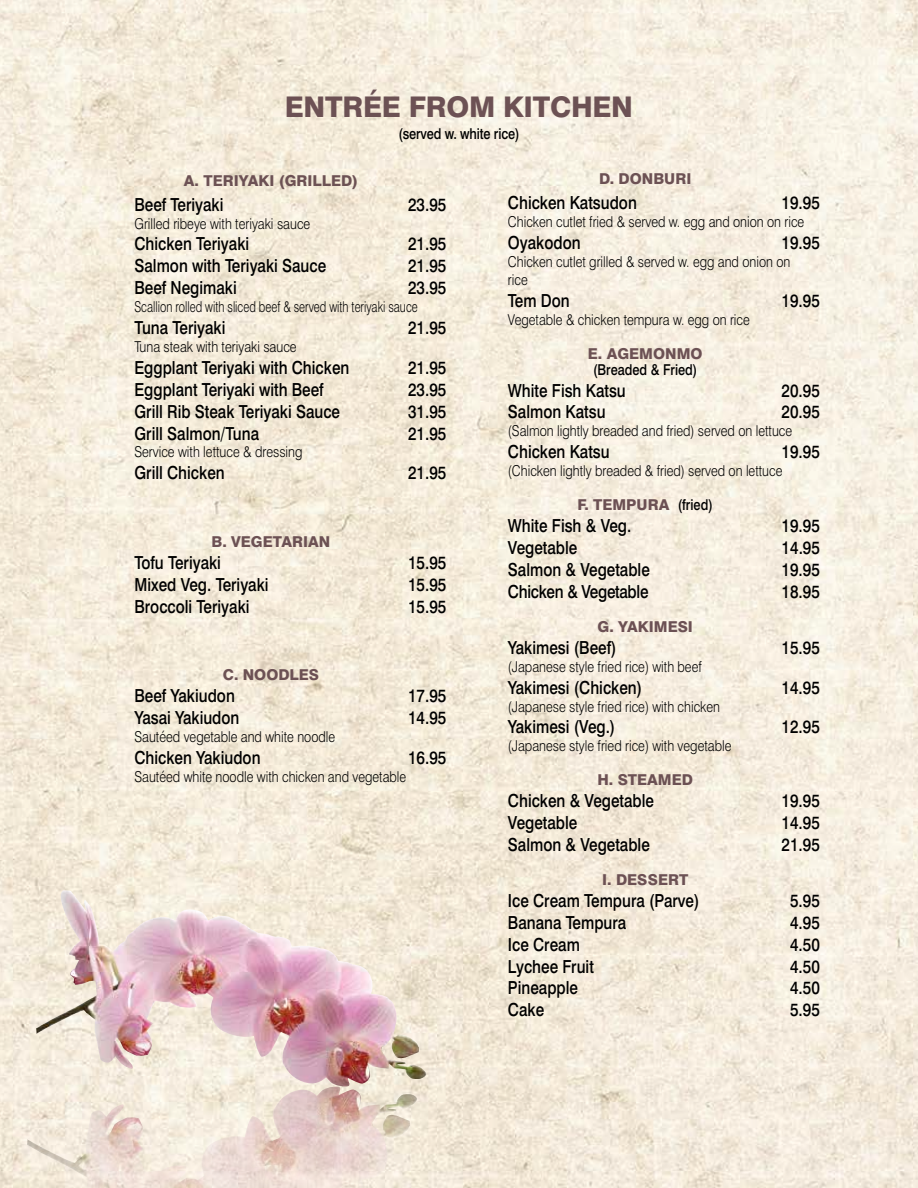
<style>
.page{position:relative;width:918px;height:1188px;background:#fff}
.page>*{position:absolute;margin:0;border:0;box-sizing:border-box;transform-origin:0 0}
.t1{font:800 28.5px "Swiss 721 BT";letter-spacing:-.01em;color:#6c5154}
.t2{font:500 18px "Swiss 721 BT";color:#000;scale:.85 1}
.t3{font:500 18px "Swiss 721 BT";letter-spacing:-.02em;color:#000;scale:.85 1}
.t4{font:300 15px/18px "Swiss 721 BT";color:#000;scale:.85 1}
.t5{font:800 15px "Swiss 721 BT";color:#6c5154}
.t6{font:300 15px "Swiss 721 BT";color:#000;scale:.75 1}
.t7{font:500 15px "Swiss 721 BT";letter-spacing:-.01em;color:#000;scale:.85 1}
.s1{font-weight:500;color:#000}
</style>
<div class="page">
<img style="left:0;top:0;width:918px;height:1188px">
<img style="left:36px;top:890px;width:391px;height:197px">
<img style="left:27px;top:1087px;width:391px;height:101px">
<h1 class="t1" style="left:285px;top:90px;width:350px">ENTRÉE FROM KITCHEN</h1>
<p class="t7" style="left:398px;top:125px;width:144px">(served w. white rice)</p>
<p class="t5" style="left:184px;top:171px;width:176px">A. TERIYAKI (GRILLED)</p>
<p class="t2" style="left:134px;top:193px;width:106px">Beef Teriyaki</p>
<p class="t2" style="left:408px;top:193px;width:47px">23.95</p>
<p class="t4" style="left:134px;top:214px;width:208px">Grilled ribeye with teriyaki sauce</p>
<p class="t2" style="left:134px;top:233px;width:137px">Chicken Teriyaki</p>
<p class="t2" style="left:408px;top:233px;width:47px">21.95</p>
<p class="t2" style="left:134px;top:255px;width:227px">Salmon with Teriyaki Sauce</p>
<p class="t2" style="left:408px;top:255px;width:47px">21.95</p>
<p class="t2" style="left:134px;top:277px;width:122px">Beef Negimaki</p>
<p class="t2" style="left:408px;top:277px;width:47px">23.95</p>
<p class="t6" style="left:134px;top:298px;width:379px">Scallion rolled with sliced beef &amp; served with teriyaki sauce</p>
<p class="t2" style="left:134px;top:317px;width:109px">Tuna Teriyaki</p>
<p class="t2" style="left:408px;top:317px;width:47px">21.95</p>
<p class="t4" style="left:134px;top:338px;width:192px">Tuna steak with teriyaki sauce</p>
<p class="t2" style="left:134px;top:357px;width:254px">Eggplant Teriyaki with Chicken</p>
<p class="t2" style="left:408px;top:357px;width:47px">21.95</p>
<p class="t2" style="left:134px;top:379px;width:224px">Eggplant Teriyaki with Beef</p>
<p class="t2" style="left:408px;top:379px;width:47px">23.95</p>
<p class="t2" style="left:134px;top:400px;width:243px">Grill Rib Steak Teriyaki Sauce</p>
<p class="t2" style="left:408px;top:400px;width:47px">31.95</p>
<p class="t2" style="left:134px;top:422px;width:148px">Grill Salmon/Tuna</p>
<p class="t2" style="left:408px;top:422px;width:47px">21.95</p>
<p class="t4" style="left:134px;top:443px;width:199px">Service with lettuce &amp; dressing</p>
<p class="t2" style="left:134px;top:462px;width:108px">Grill Chicken</p>
<p class="t2" style="left:408px;top:462px;width:47px">21.95</p>
<p class="t5" style="left:599px;top:170px;width:94px">D. DONBURI</p>
<p class="t2" style="left:508px;top:192px;width:153px">Chicken Katsudon</p>
<p class="t2" style="left:782px;top:192px;width:47px">19.95</p>
<p class="t4" style="left:508px;top:213px;width:350px">Chicken cutlet fried &amp; served w. egg and onion on rice</p>
<p class="t2" style="left:508px;top:232px;width:87px">Oyakodon</p>
<p class="t2" style="left:782px;top:232px;width:47px">19.95</p>
<p class="t4" style="left:508px;top:252px;width:334px">Chicken cutlet grilled &amp; served w. egg and onion on rice</p>
<p class="t2" style="left:508px;top:289px;width:74px">Tem Don</p>
<p class="t2" style="left:782px;top:289px;width:47px">19.95</p>
<p class="t4" style="left:508px;top:310px;width:286px">Vegetable &amp; chicken tempura w. egg on rice</p>
<p class="t5" style="left:588px;top:344px;width:116px">E. AGEMONMO</p>
<p class="t7" style="left:593px;top:360px;width:124px">(Breaded &amp; Fried)</p>
<p class="t2" style="left:508px;top:379px;width:140px">White Fish Katsu</p>
<p class="t2" style="left:782px;top:379px;width:47px">20.95</p>
<p class="t2" style="left:508px;top:401px;width:116px">Salmon Katsu</p>
<p class="t2" style="left:782px;top:401px;width:47px">20.95</p>
<p class="t4" style="left:508px;top:422px;width:336px">(Salmon lightly breaded and fried) served on lettuce</p>
<p class="t2" style="left:508px;top:441px;width:121px">Chicken Katsu</p>
<p class="t2" style="left:782px;top:441px;width:47px">19.95</p>
<p class="t4" style="left:508px;top:462px;width:325px">(Chicken lightly breaded &amp; fried) served on lettuce</p>
<p class="t5" style="left:578px;top:496px;width:137px">F. TEMPURA <span class="s1">(fried)</span></p>
<p class="t2" style="left:508px;top:515px;width:147px">White Fish &amp; Veg.</p>
<p class="t2" style="left:782px;top:515px;width:47px">19.95</p>
<p class="t2" style="left:508px;top:537px;width:83px">Vegetable</p>
<p class="t2" style="left:782px;top:537px;width:47px">14.95</p>
<p class="t2" style="left:508px;top:559px;width:169px">Salmon &amp; Vegetable</p>
<p class="t2" style="left:782px;top:559px;width:47px">19.95</p>
<p class="t3" style="left:508px;top:580px;width:167px">Chicken &amp; Vegetable</p>
<p class="t2" style="left:782px;top:580px;width:47px">18.95</p>
<p class="t5" style="left:597px;top:617px;width:97px">G. YAKIMESI</p>
<p class="t2" style="left:508px;top:636px;width:129px">Yakimesi (Beef)</p>
<p class="t2" style="left:782px;top:636px;width:47px">15.95</p>
<p class="t4" style="left:508px;top:657px;width:230px">(Japanese style fried rice) with beef</p>
<p class="t2" style="left:508px;top:676px;width:159px">Yakimesi (Chicken)</p>
<p class="t2" style="left:782px;top:676px;width:47px">14.95</p>
<p class="t4" style="left:508px;top:697px;width:251px">(Japanese style fried rice) with chicken</p>
<p class="t2" style="left:508px;top:716px;width:128px">Yakimesi (Veg.)</p>
<p class="t2" style="left:782px;top:716px;width:47px">12.95</p>
<p class="t4" style="left:508px;top:737px;width:264px">(Japanese style fried rice) with vegetable</p>
<p class="t5" style="left:597px;top:771px;width:97px">H. STEAMED</p>
<p class="t2" style="left:508px;top:790px;width:173px">Chicken &amp; Vegetable</p>
<p class="t2" style="left:782px;top:790px;width:47px">19.95</p>
<p class="t2" style="left:508px;top:812px;width:83px">Vegetable</p>
<p class="t2" style="left:782px;top:812px;width:47px">14.95</p>
<p class="t2" style="left:508px;top:834px;width:169px">Salmon &amp; Vegetable</p>
<p class="t2" style="left:782px;top:834px;width:47px">21.95</p>
<p class="t5" style="left:602px;top:870px;width:88px">I. DESSERT</p>
<p class="t2" style="left:508px;top:889px;width:227px">Ice Cream Tempura (Parve)</p>
<p class="t2" style="left:790px;top:889px;width:37px">5.95</p>
<p class="t2" style="left:508px;top:911px;width:141px">Banana Tempura</p>
<p class="t2" style="left:790px;top:911px;width:37px">4.95</p>
<p class="t2" style="left:508px;top:933px;width:86px">Ice Cream</p>
<p class="t2" style="left:790px;top:933px;width:37px">4.50</p>
<p class="t2" style="left:508px;top:955px;width:103px">Lychee Fruit</p>
<p class="t2" style="left:790px;top:955px;width:37px">4.50</p>
<p class="t2" style="left:508px;top:977px;width:84px">Pineapple</p>
<p class="t2" style="left:790px;top:977px;width:37px">4.50</p>
<p class="t2" style="left:508px;top:999px;width:44px">Cake</p>
<p class="t2" style="left:790px;top:999px;width:37px">5.95</p>
<p class="t5" style="left:211px;top:532px;width:120px">B. VEGETARIAN</p>
<p class="t2" style="left:134px;top:551px;width:103px">Tofu Teriyaki</p>
<p class="t2" style="left:408px;top:551px;width:47px">15.95</p>
<p class="t2" style="left:134px;top:573px;width:159px">Mixed Veg. Teriyaki</p>
<p class="t2" style="left:408px;top:573px;width:47px">15.95</p>
<p class="t2" style="left:134px;top:595px;width:137px">Broccoli Teriyaki</p>
<p class="t2" style="left:408px;top:595px;width:47px">15.95</p>
<p class="t5" style="left:223px;top:666px;width:98px">C. NOODLES</p>
<p class="t2" style="left:134px;top:685px;width:120px">Beef Yakiudon</p>
<p class="t2" style="left:408px;top:685px;width:47px">17.95</p>
<p class="t2" style="left:134px;top:707px;width:125px">Yasai Yakiudon</p>
<p class="t2" style="left:408px;top:707px;width:47px">14.95</p>
<p class="t4" style="left:134px;top:728px;width:238px">Sautéed vegetable and white noodle</p>
<p class="t2" style="left:134px;top:747px;width:150px">Chicken Yakiudon</p>
<p class="t2" style="left:408px;top:747px;width:47px">16.95</p>
<p class="t4" style="left:134px;top:768px;width:321px">Sautéed white noodle with chicken and vegetable</p>
</div>
